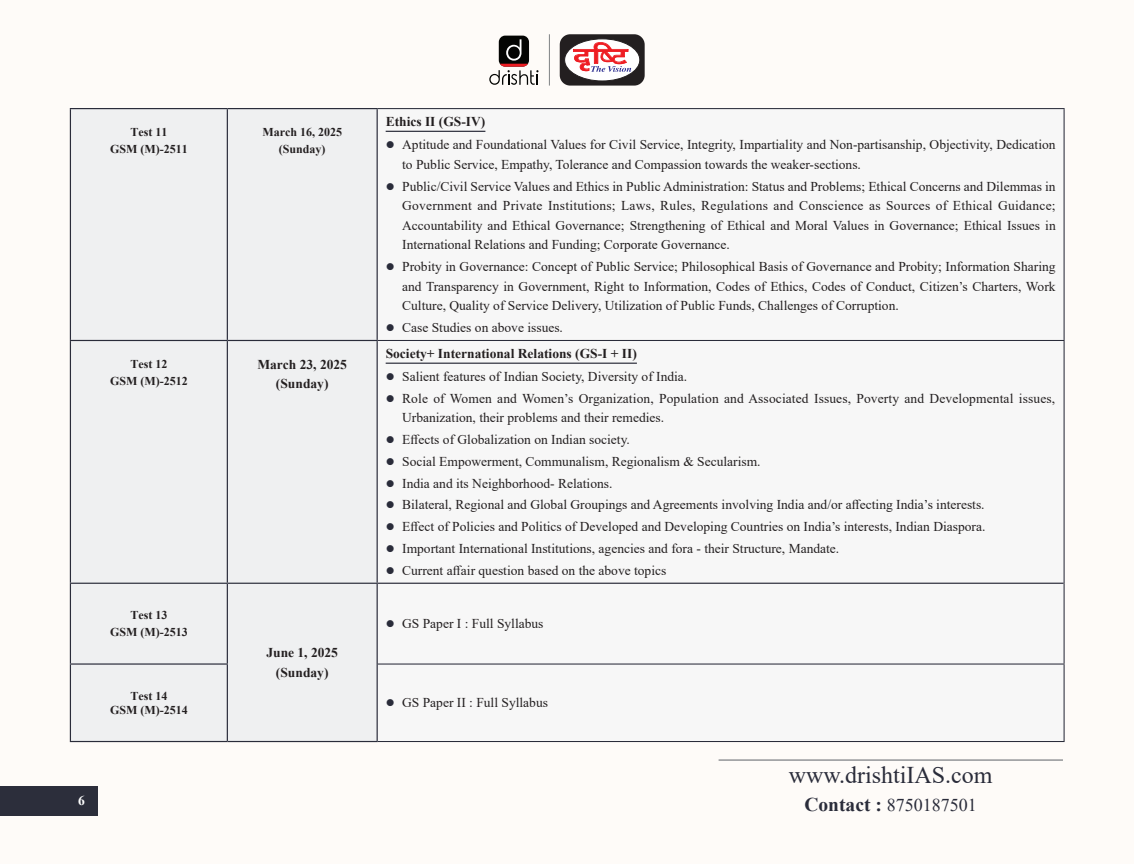
<style>
.page{position:relative;width:1134px;height:864px;background:#fefbf8}
.page>*{position:absolute;margin:0;border:0;box-sizing:border-box;transform-origin:0 0}
.t1{font:24px "Times New Roman";color:#2a2c3a}
.t2{font:18px "Times New Roman";color:#2a2c3a}
.t3{font:13.5px/19.6px "Times New Roman";color:#231f20}
.Para_1{font:700 13.5px/19.6px "Times New Roman";color:#231f20;text-align:center}
.t4{font:700 13.5px "Times New Roman";color:#fff}
.Para_1-2{font:700 12px/17.4px "Times New Roman";color:#231f20;text-align:center}
.s1{font-weight:700;font-size:19.5px}
</style>
<div class="page">
<div style="left:560px;top:34px;width:85px;height:52px;background:#231f20;border-radius:10px"></div>
<div style="left:565px;top:39px;width:75px;height:42px;background:#fff;border-radius:50%"></div>
<div style="left:564px;top:38px;width:76px;height:43px;border:1px solid #231f20;border-radius:50%"></div>
<svg style="left:573px;top:42px;width:58px;height:30px"></svg>
<div style="left:499px;top:36px;width:30px;height:31px;background:#040503;border-radius:6px"></div>
<svg style="left:489px;top:39px;width:50px;height:46px"></svg>
<hr style="left:549px;top:34px;width:1px;height:52px;background:#808285">
<div style="left:0;top:786px;width:98px;height:29px;background:#2c2e3b"></div>
<hr style="left:719px;top:759px;width:344px;height:2px;background:#939598">
<div style="left:71px;top:109px;width:306px;height:632px;background:#eff0f1"></div>
<svg style="left:378px;top:109px;width:686px;height:632px"></svg>
<hr style="left:70px;top:108px;width:157px;height:1px;background:#2a2c3a">
<hr style="left:70px;top:109px;width:1px;height:231px;background:#2a2c3a">
<hr style="left:70px;top:340px;width:157px;height:1px;background:#2a2c3a">
<hr style="left:70px;top:341px;width:1px;height:242px;background:#2a2c3a">
<hr style="left:70px;top:583px;width:157px;height:1px;background:#2a2c3a">
<hr style="left:70px;top:584px;width:1px;height:79px;background:#2a2c3a">
<hr style="left:377px;top:583px;width:687px;height:1px;background:#2a2c3a">
<hr style="left:70px;top:663px;width:158px;height:2px;background:#2a2c3a">
<hr style="left:70px;top:665px;width:1px;height:76px;background:#2a2c3a">
<hr style="left:70px;top:741px;width:157px;height:1px;background:#2a2c3a">
<hr style="left:378px;top:108px;width:687px;height:1px;background:#2a2c3a">
<hr style="left:1064px;top:109px;width:1px;height:231px;background:#2a2c3a">
<hr style="left:378px;top:340px;width:687px;height:1px;background:#2a2c3a">
<hr style="left:1064px;top:341px;width:1px;height:242px;background:#2a2c3a">
<hr style="left:1064px;top:583px;width:1px;height:81px;background:#2a2c3a">
<hr style="left:378px;top:664px;width:687px;height:1px;background:#2a2c3a">
<hr style="left:1064px;top:665px;width:1px;height:76px;background:#2a2c3a">
<hr style="left:378px;top:741px;width:687px;height:1px;background:#2a2c3a">
<hr style="left:227px;top:109px;width:1px;height:231px;background:#2a2c3a">
<hr style="left:377px;top:109px;width:1px;height:231px;background:#2a2c3a">
<hr style="left:227px;top:340px;width:151px;height:1px;background:#2a2c3a">
<hr style="left:227px;top:341px;width:1px;height:242px;background:#2a2c3a">
<hr style="left:377px;top:341px;width:1px;height:242px;background:#2a2c3a">
<hr style="left:227px;top:583px;width:150px;height:1px;background:#2a2c3a">
<hr style="left:227px;top:584px;width:1px;height:79px;background:#2a2c3a">
<hr style="left:377px;top:584px;width:1px;height:80px;background:#2a2c3a">
<hr style="left:227px;top:665px;width:1px;height:76px;background:#2a2c3a">
<hr style="left:377px;top:664px;width:1px;height:77px;background:#2a2c3a">
<hr style="left:227px;top:741px;width:151px;height:1px;background:#2a2c3a">
<hr style="left:227px;top:108px;width:151px;height:1px;background:#2a2c3a">
<hr style="left:386px;top:131px;width:99px;height:1px;background:#2a2c3a">
<hr style="left:386px;top:363px;width:251px;height:1px;background:#2a2c3a">
<svg style="left:387px;top:141px;width:7px;height:7px"></svg>
<svg style="left:387px;top:183px;width:7px;height:7px"></svg>
<svg style="left:387px;top:263px;width:7px;height:7px"></svg>
<svg style="left:387px;top:324px;width:7px;height:7px"></svg>
<svg style="left:387px;top:373px;width:7px;height:7px"></svg>
<svg style="left:387px;top:395px;width:7px;height:7px"></svg>
<svg style="left:387px;top:436px;width:7px;height:7px"></svg>
<svg style="left:387px;top:458px;width:7px;height:7px"></svg>
<svg style="left:387px;top:480px;width:7px;height:7px"></svg>
<svg style="left:387px;top:502px;width:7px;height:7px"></svg>
<svg style="left:387px;top:523px;width:7px;height:7px"></svg>
<svg style="left:387px;top:545px;width:7px;height:7px"></svg>
<svg style="left:387px;top:567px;width:7px;height:7px"></svg>
<svg style="left:387px;top:620px;width:7px;height:7px"></svg>
<svg style="left:387px;top:700px;width:7px;height:7px"></svg>
<p class="t4" style="left:78px;top:791px;width:8px">6</p>
<p class="Para_1-2" style="left:110px;top:123px;width:79px">Test 11<br>GSM (M)-2511</p>
<p class="Para_1-2" style="left:262px;top:123px;width:81px">March 16, 2025 (Sunday)</p>
<p class="Para_1-2" style="left:110px;top:355px;width:79px">Test 12<br>GSM (M)-2512</p>
<p class="Para_1" style="left:257px;top:354px;width:91px">March 23, 2025 (Sunday)</p>
<p class="Para_1-2" style="left:110px;top:606px;width:79px">Test 13<br>GSM (M)-2513</p>
<p class="Para_1" style="left:266px;top:642px;width:73px">June 1, 2025 (Sunday)</p>
<p class="Para_1" style="left:386px;top:112px;width:101px">Ethics II (GS-IV)</p>
<p class="t3" style="left:402px;top:135px;width:655px">Aptitude and Foundational Values for Civil Service, Integrity, Impartiality and Non-partisanship, Objectivity, Dedication to Public Service, Empathy, Tolerance and Compassion towards the weaker-sections.</p>
<p class="t3" style="left:402px;top:176px;width:655px;text-align:justify">Public/Civil Service Values and Ethics in Public Administration: Status and Problems; Ethical Concerns and Dilemmas in Government and Private Institutions; Laws, Rules, Regulations and Conscience as Sources of Ethical Guidance; Accountability and Ethical Governance; Strengthening of Ethical and Moral Values in Governance; Ethical Issues in International Relations and Funding; Corporate Governance.</p>
<p class="t3" style="left:402px;top:256px;width:655px;text-align:justify">Probity in Governance: Concept of Public Service; Philosophical Basis of Governance and Probity; Information Sharing and Transparency in Government, Right to Information, Codes of Ethics, Codes of Conduct, Citizen’s Charters, Work Culture, Quality of Service Delivery, Utilization of Public Funds, Challenges of Corruption.</p>
<p class="t3" style="left:402px;top:317px;width:162px">Case Studies on above issues.</p>
<p class="Para_1" style="left:386px;top:344px;width:253px">Society+ International Relations (GS-I + II)</p>
<p class="t3" style="left:402px;top:366px;width:287px">Salient features of Indian Society, Diversity of India.</p>
<p class="t3" style="left:402px;top:388px;width:655px">Role of Women and Women’s Organization, Population and Associated Issues, Poverty and Developmental issues,<br>Urbanization, their problems and their remedies.</p>
<p class="t3" style="left:402px;top:429px;width:229px">Effects of Globalization on Indian society.</p>
<p class="t3" style="left:402px;top:451px;width:360px">Social Empowerment, Communalism, Regionalism &amp; Secularism.</p>
<p class="t3" style="left:402px;top:473px;width:212px">India and its Neighborhood- Relations.</p>
<p class="t3" style="left:402px;top:495px;width:584px">Bilateral, Regional and Global Groupings and Agreements involving India and/or affecting India’s interests.</p>
<p class="t3" style="left:402px;top:516px;width:585px">Effect of Policies and Politics of Developed and Developing Countries on India’s interests, Indian Diaspora.</p>
<p class="t3" style="left:402px;top:538px;width:439px">Important International Institutions, agencies and fora - their Structure, Mandate.</p>
<p class="t3" style="left:402px;top:560px;width:266px">Current affair question based on the above topics</p>
<p class="t3" style="left:402px;top:614px;width:143px">GS Paper I : Full Syllabus</p>
<p class="Para_1-2" style="left:110px;top:688px;width:79px;line-height:14.1px">Test 14<br>GSM (M)-2514</p>
<p class="t3" style="left:402px;top:693px;width:147px">GS Paper II : Full Syllabus</p>
<h1 class="t1" style="left:789px;top:758px;width:205px">www.drishtiIAS.com</h1>
<h2 class="t2" style="left:804px;top:792px;width:174px"><span class="s1">Contact :</span> 8750187501</h2>
</div>
